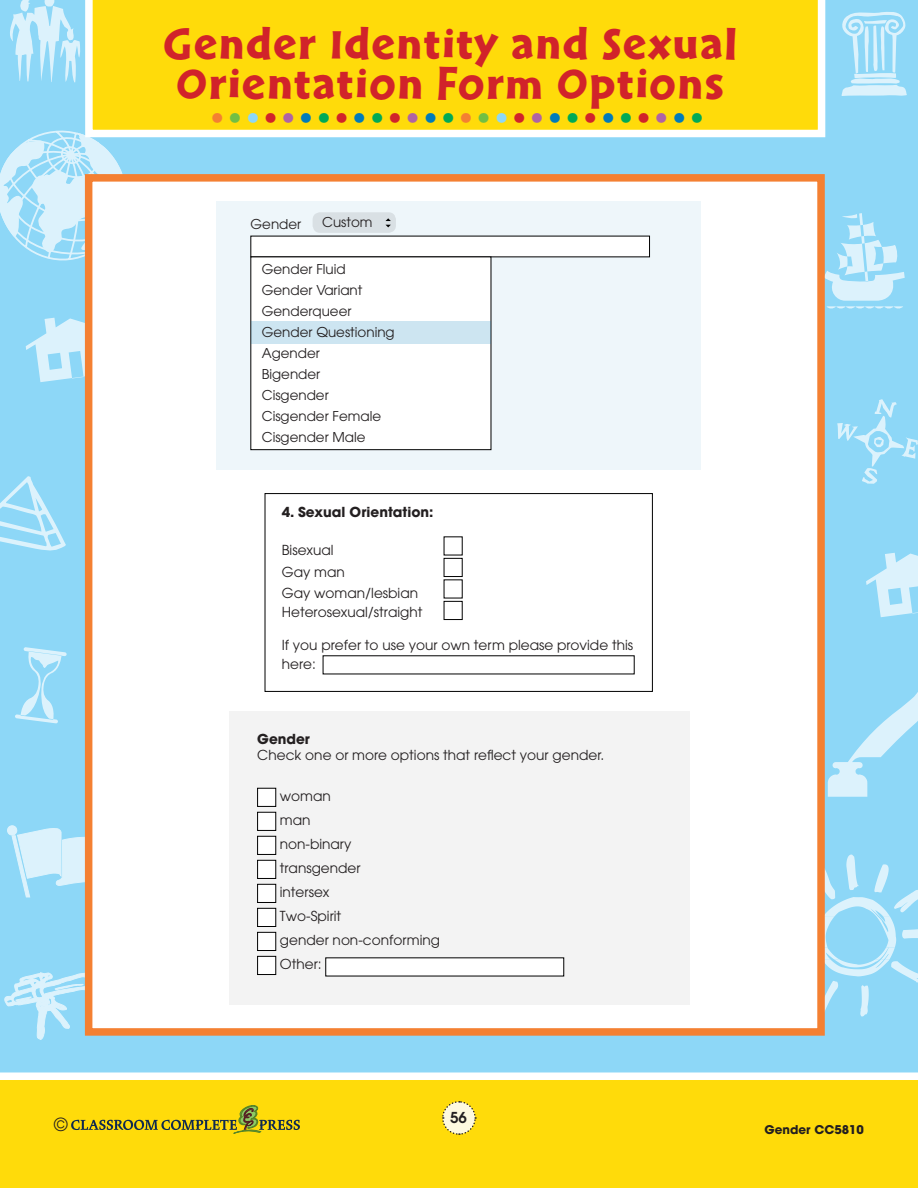
<style>
.page{position:relative;width:918px;height:1188px;background:#fff}
.page>*{position:absolute;margin:0;border:0;box-sizing:border-box;transform-origin:0 0}
.TG_Main_Header{font:46.5px "Cal Sans Heavy KA";letter-spacing:.035em;color:#d1232a}
.t1{font:700 42px "Futura";color:#d1232a}
.t2{font:18px "Avant Garde";color:#231f20}
.t3{font:600 15px "Avant Garde";color:#231f20}
.TG_Regular_Paragraph{font:13.65px/19.5px "Avant Garde";color:#231f20}
.TG_Regular_Paragraph-2{font:700 13.65px "Avant Garde";color:#231f20}
.TG_Regular_Paragraph-3{font:13.5px "Avant Garde";color:#231f20}
.t4{font:700 12px "Avant Garde";color:#231f20}
.s1{color:#f48032}
.s2{color:#71bf44}
.s3{color:#8dd7f7}
.s4{color:#af63a5}
.s5{color:#007bba}
.s6{color:#00aa56}
</style>
<div class="page">
<div style="left:0;top:1080px;width:918px;height:108px;background:#ffdb0a"></div>
<svg style="left:442px;top:1101px;width:35px;height:34px"></svg>
<svg style="left:71px;top:1105px;width:229px;height:28px"></svg>
<div style="left:0;top:0;width:918px;height:1073px;background:#8dd7f7"></div>
<svg style="left:0;top:476px;width:66px;height:76px;background:#a1ddf8"></svg>
<svg style="left:26px;top:318px;width:59px;height:64px;background:#bae6f9"></svg>
<svg style="left:841px;top:10px;width:66px;height:86px;background:#ade1f8"></svg>
<svg style="left:8px;top:0;width:73px;height:83px;background:#aee2f9"></svg>
<svg style="left:5px;top:825px;width:80px;height:73px;background:#b9e5f9"></svg>
<svg style="left:837px;top:399px;width:81px;height:85px;background:#99dbf7"></svg>
<svg style="left:825px;top:213px;width:80px;height:96px;background:#ace1f8"></svg>
<svg style="left:15px;top:647px;width:52px;height:76px;background:#a2def8"></svg>
<svg style="left:4px;top:964px;width:114px;height:77px;background:#a3def8"></svg>
<svg style="left:0;top:129px;width:128px;height:133px;background:#b6e5f9"></svg>
<svg style="left:866px;top:553px;width:52px;height:64px;background:#bae6f9"></svg>
<svg style="left:828px;top:676px;width:90px;height:121px;background:#a1ddf8"></svg>
<svg style="left:825px;top:855px;width:93px;height:162px;background:#9eddf8"></svg>
<svg style="left:85px;top:0;width:740px;height:137px;background:#fedd1b"></svg>
<div style="left:85px;top:174px;width:740px;height:862px;background:#fff;border:8px solid #f48032"></div>
<div style="left:444px;top:558px;width:19px;height:19px;border:1px solid #010101"></div>
<div style="left:444px;top:601px;width:19px;height:19px;border:1px solid #010101"></div>
<div style="left:265px;top:493px;width:388px;height:199px;border:1px solid #010101"></div>
<div style="left:229px;top:711px;width:460px;height:294px;background:#f3f3f3"></div>
<div style="left:257px;top:788px;width:19px;height:19px;background:#fff;border:1px solid #010101"></div>
<div style="left:257px;top:812px;width:19px;height:19px;background:#fff;border:1px solid #010101"></div>
<div style="left:257px;top:836px;width:19px;height:19px;background:#fff;border:1px solid #010101"></div>
<div style="left:257px;top:860px;width:19px;height:19px;background:#fff;border:1px solid #010101"></div>
<div style="left:257px;top:884px;width:19px;height:19px;background:#fff;border:1px solid #010101"></div>
<div style="left:257px;top:908px;width:19px;height:19px;background:#fff;border:1px solid #010101"></div>
<div style="left:257px;top:932px;width:19px;height:19px;background:#fff;border:1px solid #010101"></div>
<div style="left:257px;top:956px;width:19px;height:19px;background:#fff;border:1px solid #010101"></div>
<div style="left:325px;top:958px;width:239px;height:18px;background:#fff"></div>
<div style="left:216px;top:201px;width:485px;height:269px;background:#eef6fa"></div>
<div style="left:250px;top:236px;width:400px;height:21px;background:#fff;border:1px solid #010101"></div>
<div style="left:250px;top:257px;width:241px;height:193px;background:#fff"></div>
<div style="left:251px;top:321px;width:239px;height:22px;background:#cde5f1"></div>
<div style="left:313px;top:212px;width:83px;height:21px;background:#d9e0e4;border-radius:8px"></div>
<svg style="left:385px;top:218px;width:6px;height:9px"></svg>
<p class="TG_Main_Header" style="left:163px;top:16px;width:575px">Gender Identity and Sexual</p>
<p class="TG_Main_Header" style="left:176px;top:57px;width:549px">Orientation Form Options</p>
<p class="t1" style="left:210px;top:79px;width:496px"><span class="s1">.</span><span class="s2">.</span><span class="s3">.</span>.<span class="s4">.</span><span class="s5">.</span><span class="s6">.</span>.<span class="s5">.</span><span class="s6">.</span>.<span class="s4">.</span><span class="s5">.</span><span class="s6">.</span><span class="s1">.</span><span class="s2">.</span><span class="s3">.</span>.<span class="s4">.</span><span class="s5">.</span><span class="s6">.</span>.<span class="s5">.</span><span class="s6">.</span>.<span class="s4">.</span><span class="s5">.</span><span class="s6">.</span></p>
<p class="TG_Regular_Paragraph-3" style="left:322px;top:214px;width:52px">Custom</p>
<p class="TG_Regular_Paragraph-3" style="left:250px;top:216px;width:52px">Gender</p>
<p class="TG_Regular_Paragraph-3" style="left:262px;top:261px;width:86px">Gender Fluid</p>
<p class="TG_Regular_Paragraph-3" style="left:262px;top:282px;width:102px">Gender Variant</p>
<p class="TG_Regular_Paragraph-3" style="left:262px;top:303px;width:91px">Genderqueer</p>
<p class="TG_Regular_Paragraph-3" style="left:262px;top:324px;width:134px">Gender Questioning</p>
<p class="TG_Regular_Paragraph-3" style="left:262px;top:345px;width:60px">Agender</p>
<p class="TG_Regular_Paragraph-3" style="left:262px;top:366px;width:60px">Bigender</p>
<p class="TG_Regular_Paragraph-3" style="left:262px;top:387px;width:69px">Cisgender</p>
<p class="TG_Regular_Paragraph-3" style="left:262px;top:408px;width:121px">Cisgender Female</p>
<p class="TG_Regular_Paragraph-3" style="left:262px;top:429px;width:105px">Cisgender Male</p>
<p class="TG_Regular_Paragraph-2" style="left:282px;top:503px;width:153px">4. Sexual Orientation:</p>
<p class="TG_Regular_Paragraph" style="left:282px;top:541px;width:53px">Bisexual</p>
<p class="TG_Regular_Paragraph" style="left:282px;top:562px;width:65px">Gay man</p>
<p class="TG_Regular_Paragraph" style="left:282px;top:584px;width:138px">Gay woman/lesbian</p>
<p class="TG_Regular_Paragraph" style="left:282px;top:602px;width:142px">Heterosexual/straight</p>
<p class="TG_Regular_Paragraph" style="left:282px;top:635px;width:353px">If you prefer to use your own term please provide this here:</p>
<p class="TG_Regular_Paragraph-2" style="left:257px;top:730px;width:54px">Gender</p>
<p class="TG_Regular_Paragraph" style="left:257px;top:745px;width:349px">Check one or more options that reflect your gender.</p>
<p class="TG_Regular_Paragraph" style="left:280px;top:786px;width:53px">woman</p>
<p class="TG_Regular_Paragraph" style="left:280px;top:810px;width:32px">man</p>
<p class="TG_Regular_Paragraph" style="left:280px;top:834px;width:73px">non-binary</p>
<p class="TG_Regular_Paragraph" style="left:280px;top:858px;width:82px">transgender</p>
<p class="TG_Regular_Paragraph" style="left:280px;top:882px;width:51px">intersex</p>
<p class="TG_Regular_Paragraph" style="left:280px;top:906px;width:63px">Two-Spirit</p>
<p class="TG_Regular_Paragraph" style="left:280px;top:930px;width:162px">gender non-conforming</p>
<p class="TG_Regular_Paragraph" style="left:280px;top:954px;width:43px">Other:</p>
<p class="t3" style="left:450px;top:1107px;width:18px">56</p>
<h3 class="t2" style="left:54px;top:1114px;width:15px">©</h3>
<p class="t4" style="left:765px;top:1122px;width:101px">Gender CC5810</p>
</div>
